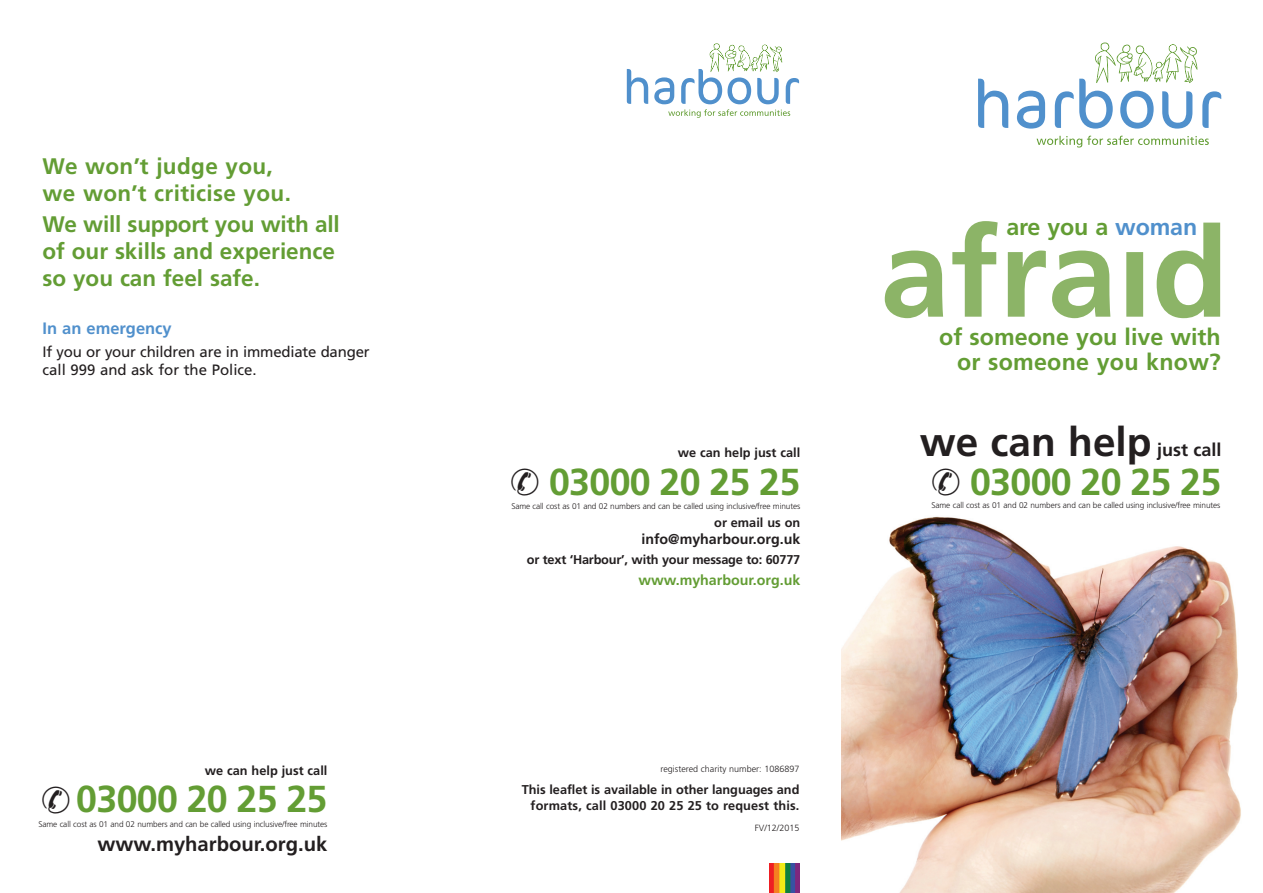
<style>
.page{position:relative;width:1263px;height:893px;background:#fff}
.page>*{position:absolute;margin:0;border:0;box-sizing:border-box;transform-origin:0 0}
.t1{font:700 125.4px "Frutiger";color:#8cb467}
.t2{font:700 40.5px "Frutiger";color:#231f20}
.t3{font:700 37.5px "Frutiger";letter-spacing:-.015em;color:#639d34}
.t4{font:700 23.25px/25.5px "Frutiger";color:#639d34;text-align:right}
.t5{font:700 22.5px/27px "Frutiger";color:#639d34}
.t6{font:700 20.25px "Frutiger";color:#231f20}
.t7{font:700 18px "Frutiger";color:#231f20}
.t8{font:700 16.5px "Frutiger";color:#5090cc}
.t9{font:15px/18px "Frutiger";letter-spacing:-.015em;color:#231f20}
.t10{font:700 14.25px "Frutiger";color:#231f20}
.t11{font:700 14.25px "Frutiger";color:#639d34}
.t12{font:700 12.75px/15.3px "Frutiger";letter-spacing:-.005em;color:#231f20;text-align:right}
.t13{font:300 9px "Frutiger";color:#231f20}
.t14{font:300 8.25px "Frutiger";letter-spacing:-.01em;color:#231f20}
.s1{color:#231f20}
.s2{color:#5090cc}
</style>
<div class="page">
<img style="left:842px;top:516px;width:399px;height:377px">
<svg style="left:1036px;top:136px;width:173px;height:12px"></svg>
<svg style="left:978px;top:79px;width:30px;height:49px"></svg>
<svg style="left:1017px;top:91px;width:28px;height:38px"></svg>
<svg style="left:1055px;top:43px;width:166px;height:86px"></svg>
<svg style="left:627px;top:69px;width:21px;height:35px"></svg>
<svg style="left:654px;top:43px;width:145px;height:75px"></svg>
<img style="left:770px;top:863px;width:29px;height:30px">
<h3 class="t5" style="left:43px;top:155px;width:250px">We won’t judge you, we won’t criticise you.</h3>
<h3 class="t5" style="left:43px;top:213px;width:299px">We will support you with all of our skills and experience so you can feel safe.</h3>
<h3 class="t8" style="left:43px;top:322px;width:131px">In an emergency</h3>
<h3 class="t9" style="left:43px;top:344px;width:329px">If you or your children are in immediate danger call 999 and ask for the Police.</h3>
<h3 class="t12" style="left:205px;top:764px;width:124px">we can help just call</h3>
<h3 class="t3" style="left:41px;top:784px;width:288px"><span class="s1">✆</span> 03000 20 25 25</h3>
<p class="t14" style="left:38px;top:821px;width:290px">Same call cost as 01 and 02 numbers and can be called using inclusive/free minutes</p>
<h3 class="t6" style="left:98px;top:835px;width:231px">www.myharbour.org.uk</h3>
<h3 class="t12" style="left:678px;top:446px;width:124px">we can help just call</h3>
<h3 class="t3" style="left:510px;top:467px;width:291px"><span class="s1">✆</span> 03000 20 25 25</h3>
<p class="t14" style="left:511px;top:503px;width:290px">Same call cost as 01 and 02 numbers and can be called using inclusive/free minutes</p>
<h3 class="t12" style="left:714px;top:516px;width:88px">or email us on</h3>
<h3 class="t10" style="left:641px;top:533px;width:160px">info@myharbour.org.uk</h3>
<h3 class="t12" style="left:527px;top:553px;width:275px">or text ‘Harbour’, with your message to: 60777</h3>
<h3 class="t11" style="left:638px;top:574px;width:163px">www.myharbour.org.uk</h3>
<p class="t13" style="left:660px;top:765px;width:140px">registered charity number: 1086897</p>
<h3 class="t12" style="left:522px;top:783px;width:279px">This leaflet is available in other languages and formats, call 03000 20 25 25 to request this.</h3>
<p class="t13" style="left:755px;top:824px;width:46px">FV/12/2015</p>
<h1 class="t1" style="left:880px;top:223px;width:350px">afraid</h1>
<h3 class="t4" style="left:939px;top:326px;width:283px">of someone you live with or someone you know?</h3>
<h3 class="t4" style="left:1006px;top:215px;width:192px">are you a <span class="s2">woman</span></h3>
<h2 class="t2" style="left:920px;top:425px;width:233px">we can help</h2>
<h3 class="t7" style="left:1157px;top:442px;width:66px">just call</h3>
<h3 class="t3" style="left:931px;top:467px;width:291px"><span class="s1">✆</span> 03000 20 25 25</h3>
<p class="t14" style="left:931px;top:502px;width:290px">Same call cost as 01 and 02 numbers and can be called using inclusive/free minutes</p>
</div>
